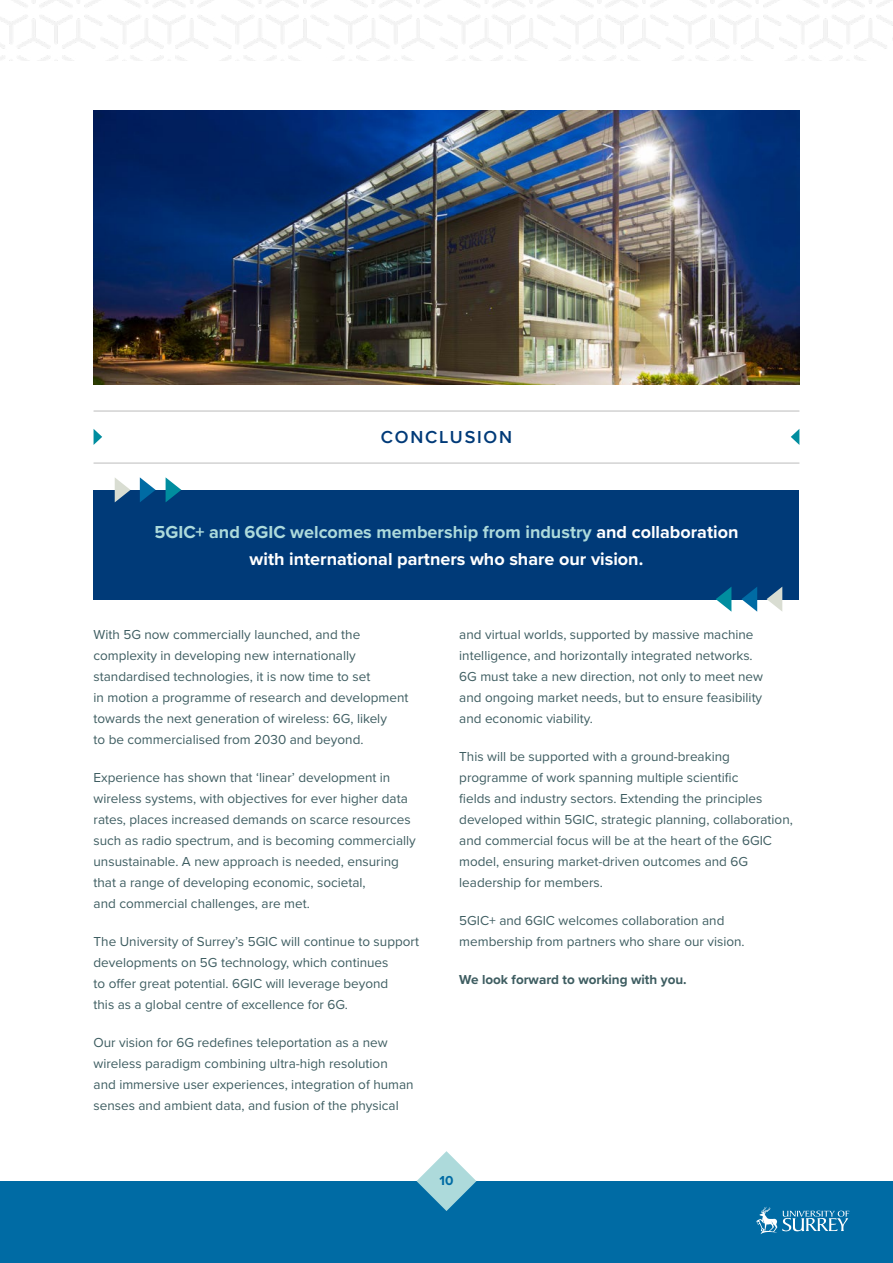
<style>
.page{position:relative;width:893px;height:1263px;background:#fff}
.page>*{position:absolute;margin:0;border:0;box-sizing:border-box;transform-origin:0 0}
.t1{font:700 18px/27px "Proxima Nova";color:#fff;text-align:center}
.t2{font:600 18px "Proxima Nova";letter-spacing:.1em;color:#003a78}
.t3{font:13.5px/21px "Proxima Nova";color:#3e5d61}
.t4{font:700 13.5px "Proxima Nova";color:#3e5d61}
.t5{font:700 13.5px "Proxima Nova";color:#006ba4}
.s1{color:#addadb}
</style>
<div class="page">
<div style="left:0;top:1181px;width:893px;height:82px;background:#006ba4"></div>
<svg style="left:417px;top:1151px;width:59px;height:60px"></svg>
<svg style="left:756px;top:1207px;width:93px;height:27px"></svg>
<hr style="left:94px;top:411px;width:705px;height:1px;background:#bcbcbc">
<hr style="left:94px;top:463px;width:705px;height:1px;background:#bcbcbc">
<svg style="left:94px;top:429px;width:8px;height:16px"></svg>
<svg style="left:791px;top:429px;width:8px;height:16px"></svg>
<img style="left:94px;top:111px;width:705px;height:273px">
<div style="left:94px;top:490px;width:705px;height:109px;background:#003a78"></div>
<svg style="left:140px;top:477px;width:16px;height:25px"></svg>
<svg style="left:115px;top:478px;width:15px;height:24px"></svg>
<svg style="left:166px;top:477px;width:15px;height:25px"></svg>
<svg style="left:741px;top:587px;width:16px;height:25px"></svg>
<svg style="left:767px;top:587px;width:15px;height:24px"></svg>
<svg style="left:716px;top:587px;width:15px;height:25px"></svg>
<h1 class="t2" style="left:381px;top:424px;width:133px">CONCLUSION</h1>
<h1 class="t1" style="left:154px;top:518px;width:585px"><span class="s1">5GIC+ and 6GIC welcomes membership from industry</span> and collaboration with international partners who share our vision.</h1>
<p class="t3" style="left:94px;top:623px;width:316px">With 5G now commercially launched, and the complexity in developing new internationally standardised technologies, it is now time to set<br>in motion a programme of research and development towards the next generation of wireless: 6G, likely<br>to be commercialised from 2030 and beyond.</p>
<p class="t3" style="left:94px;top:766px;width:324px">Experience has shown that ‘linear’ development in wireless systems, with objectives for ever higher data rates, places increased demands on scarce resources such as radio spectrum, and is becoming commercially unsustainable. A new approach is needed, ensuring that a range of developing economic, societal,<br>and commercial challenges, are met.</p>
<p class="t3" style="left:94px;top:930px;width:327px">The University of Surrey’s 5GIC will continue to support developments on 5G technology, which continues<br>to offer great potential. 6GIC will leverage beyond<br>this as a global centre of excellence for 6G.</p>
<p class="t3" style="left:94px;top:1031px;width:322px">Our vision for 6G redefines teleportation as a new wireless paradigm combining ultra-high resolution<br>and immersive user experiences, integration of human senses and ambient data, and fusion of the physical</p>
<p class="t3" style="left:459px;top:623px;width:305px">and virtual worlds, supported by massive machine intelligence, and horizontally integrated networks.<br>6G must take a new direction, not only to meet new and ongoing market needs, but to ensure feasibility and economic viability.</p>
<p class="t3" style="left:459px;top:745px;width:335px">This will be supported with a ground-breaking programme of work spanning multiple scientific<br>fields and industry sectors. Extending the principles developed within 5GIC, strategic planning, collaboration, and commercial focus will be at the heart of the 6GIC model, ensuring market-driven outcomes and 6G leadership for members.</p>
<p class="t3" style="left:459px;top:909px;width:287px">5GIC+ and 6GIC welcomes collaboration and membership from partners who share our vision.</p>
<p class="t4" style="left:459px;top:969px;width:229px">We look forward to working with you.</p>
<p class="t5" style="left:439px;top:1171px;width:15px">10</p>
</div>
